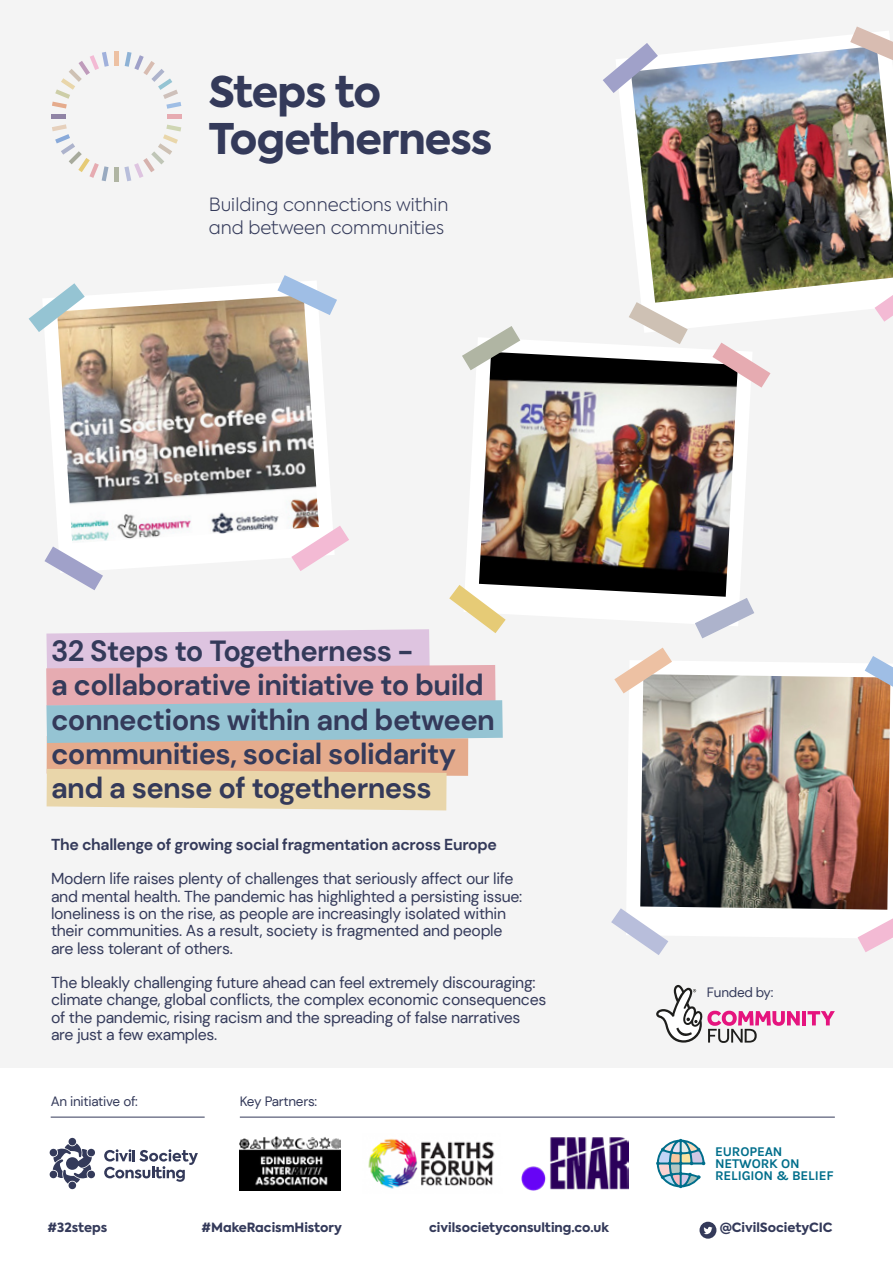
<style>
.page{position:relative;width:893px;height:1263px;background:#fff}
.page>*{position:absolute;margin:0;border:0;box-sizing:border-box;transform-origin:0 0}
.t1{font:800 42px/47.5px "Axiforma";letter-spacing:-.02em;color:#343a5a}
.t2{font:700 29.1px/34.5px "DM Sans";letter-spacing:-.02em;color:#343a5a}
.t3{font:300 18.15px/23.5px "Axiforma";color:#343a5a}
.t4{font:15.9px/17.2px "DM Sans";letter-spacing:-.02em;color:#343a5a}
.t5{font:700 15.9px "DM Sans";letter-spacing:-.02em;color:#343a5a}
.t6{font:13.5px "DM Sans";letter-spacing:-.02em;color:#343a5a}
.t7{font:700 13.35px/12.1px "Karla";letter-spacing:-.01em;color:#006e8b}
.t8{font:800 12.75px "Axiforma";color:#343a5a}
</style>
<div class="page">
<div style="left:0;top:0;width:893px;height:1067px;background:#f4f4f4"></div>
<svg style="left:45px;top:284px;width:287px;height:242px"></svg>
<img style="left:57px;top:295px;width:262px;height:231px">
<svg style="left:29px;top:283px;width:56px;height:49px"></svg>
<svg style="left:277px;top:275px;width:60px;height:40px"></svg>
<div style="left:627px;top:661px;width:266px;height:277px;background:#fff"></div>
<img style="left:640px;top:674px;width:250px;height:236px">
<svg style="left:614px;top:647px;width:58px;height:46px"></svg>
<svg style="left:611px;top:908px;width:57px;height:47px"></svg>
<svg style="left:865px;top:656px;width:28px;height:31px"></svg>
<svg style="left:858px;top:918px;width:35px;height:34px"></svg>
<svg style="left:469px;top:340px;width:281px;height:283px;fill:#fff"></svg>
<img style="left:479px;top:352px;width:259px;height:245px">
<svg style="left:462px;top:326px;width:58px;height:44px"></svg>
<svg style="left:712px;top:343px;width:58px;height:45px"></svg>
<svg style="left:695px;top:598px;width:59px;height:40px"></svg>
<svg style="left:620px;top:35px;width:255px;height:293px"></svg>
<img style="left:631px;top:46px;width:262px;height:257px">
<svg style="left:603px;top:43px;width:55px;height:50px"></svg>
<svg style="left:629px;top:302px;width:59px;height:42px"></svg>
<svg style="left:850px;top:26px;width:43px;height:34px"></svg>
<svg style="left:875px;top:295px;width:18px;height:27px"></svg>
<hr style="left:115px;top:51px;width:4px;height:14px;background:#edc1a3">
<div style="left:51px;top:114px;width:14px;height:5px;background:#9084a5"></div>
<svg style="left:52px;top:124px;width:57px;height:57px"></svg>
<div style="left:114px;top:168px;width:5px;height:14px;background:#b0b5a3"></div>
<svg style="left:124px;top:125px;width:57px;height:56px"></svg>
<hr style="left:168px;top:115px;width:14px;height:4px;background:#e6abb1">
<svg style="left:125px;top:52px;width:56px;height:57px"></svg>
<svg style="left:52px;top:52px;width:57px;height:56px"></svg>
<svg style="left:656px;top:1139px;width:49px;height:49px"></svg>
<svg style="left:104px;top:1149px;width:94px;height:33px"></svg>
<svg style="left:50px;top:1138px;width:45px;height:51px"></svg>
<img style="left:240px;top:1136px;width:100px;height:54px">
<img style="left:368px;top:1138px;width:127px;height:51px">
<img style="left:522px;top:1137px;width:107px;height:53px">
<svg style="left:699px;top:1222px;width:17px;height:17px"></svg>
<hr style="left:240px;top:1117px;width:595px;height:1px;background:#343a5a">
<hr style="left:51px;top:1117px;width:154px;height:1px;background:#343a5a">
<svg style="left:44px;top:526px;width:462px;height:284px"></svg>
<hr style="left:802px;top:1011px;width:4px;height:14px;background:#e5147e">
<svg style="left:807px;top:1011px;width:28px;height:14px"></svg>
<svg style="left:656px;top:985px;width:144px;height:58px"></svg>
<h1 class="t1" style="left:209px;top:68px;width:285px">Steps to<br>Togetherness</h1>
<p class="t3" style="left:209px;top:192px;width:241px">Building connections within and between communities</p>
<h2 class="t2" style="left:51px;top:633px;width:445px">32 Steps to Togetherness -<br>a collaborative initiative to build connections within and between communities, social solidarity and a sense of togetherness</h2>
<p class="t5" style="left:51px;top:834px;width:447px">The challenge of growing social fragmentation across Europe</p>
<p class="t4" style="left:51px;top:870px;width:473px">Modern life raises plenty of challenges that seriously affect our life and mental health. The pandemic has highlighted a persisting issue: loneliness is on the rise, as people are increasingly isolated within their communities. As a result, society is fragmented and people are less tolerant of others.</p>
<p class="t4" style="left:51px;top:974px;width:497px">The bleakly challenging future ahead can feel extremely discouraging: climate change, global conflicts, the complex economic consequences of the pandemic, rising racism and the spreading of false narratives are just a few examples.</p>
<p class="t6" style="left:51px;top:1093px;width:89px">An initiative of:</p>
<p class="t6" style="left:240px;top:1093px;width:79px">Key Partners:</p>
<p class="t8" style="left:48px;top:1218px;width:61px">#32steps</p>
<p class="t8" style="left:201px;top:1218px;width:142px">#MakeRacismHistory</p>
<p class="t8" style="left:429px;top:1218px;width:181px">civilsocietyconsulting.co.uk</p>
<p class="t6" style="left:707px;top:984px;width:68px">Funded by:</p>
<p class="t7" style="left:715px;top:1145px;width:120px">EUROPEAN<br>NETWORK ON<br>RELIGION &amp; BELIEF</p>
<p class="t8" style="left:720px;top:1219px;width:114px">@CivilSocietyCIC</p>
</div>
